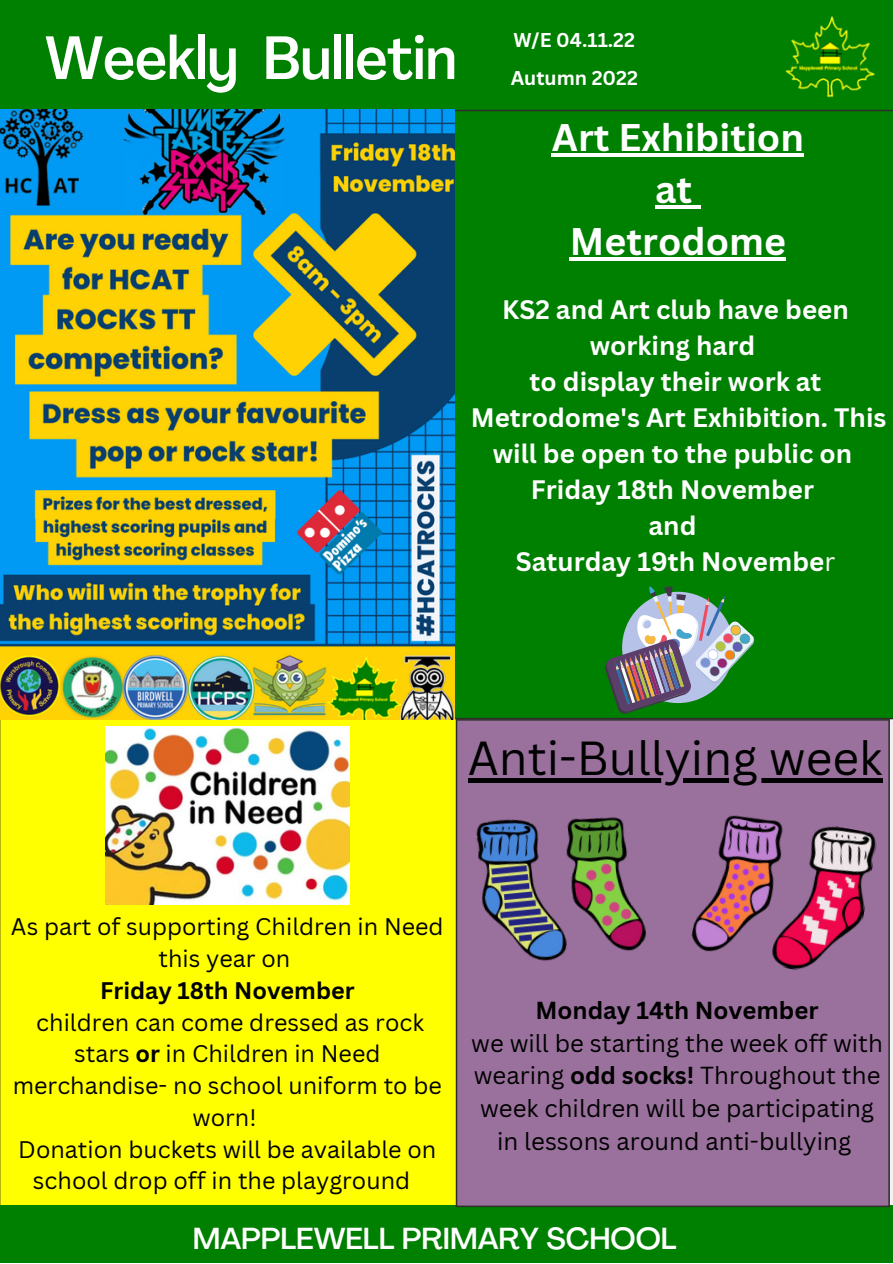
<style>
.page{position:relative;width:893px;height:1264px;background:#fff}
.page>*{position:absolute;margin:0;border:0;box-sizing:border-box;transform-origin:0 0}
.t1{font:500 condensed 60.15px "Agrandir";color:#fff}
.t2{font:46.5px "Canva Sans";color:#000}
.t3{font:700 37.5px/51.8px "Canva Sans";color:#fff;text-align:center}
.t4{font:500 30px "Agrandir";color:#fff}
.t5{font:700 25.95px/36px "Canva Sans";color:#fff;text-align:center}
.t6{font:24px/32.5px "Canva Sans";color:#000;text-align:center}
.t7{font:700 24px "Canva Sans";color:#000}
.t8{font:23.4px/31.8px "Canva Sans";color:#000;text-align:center}
.t9{font:700 23.4px "Canva Sans";color:#000}
.t10{font:700 19.5px/38px "Canva Sans";color:#fff}
.s1{font-weight:400}
.s2{font-weight:700}
</style>
<div class="page">
<div style="left:0;top:0;width:892px;height:110px;background:#008000"></div>
<div style="left:0;top:547px;width:462px;height:658px;background:#ff0"></div>
<hr style="left:0;top:548px;width:1px;height:657px;background:#2e2e2a">
<div style="left:0;top:1204px;width:892px;height:58px;background:#008000"></div>
<div style="left:456px;top:719px;width:433px;height:487px;background:#9a719d"></div>
<hr style="left:455px;top:720px;width:2px;height:485px;background:#2e2e2a">
<hr style="left:888px;top:720px;width:1px;height:485px;background:#2e2e2a">
<hr style="left:457px;top:1205px;width:431px;height:2px;background:#2e2e2a">
<hr style="left:457px;top:719px;width:431px;height:1px;background:#2e2e2a">
<div style="left:448px;top:110px;width:444px;height:608px;background:#008000"></div>
<hr style="left:892px;top:111px;width:1px;height:606px;background:#2e2e2a">
<hr style="left:449px;top:717px;width:443px;height:2px;background:#2e2e2a">
<hr style="left:449px;top:110px;width:443px;height:1px;background:#2e2e2a">
<img style="left:785px;top:16px;width:90px;height:82px">
<img style="left:0;top:110px;width:454px;height:609px">
<svg style="left:605px;top:586px;width:149px;height:128px"></svg>
<img style="left:691px;top:815px;width:186px;height:155px">
<img style="left:455px;top:794px;width:192px;height:186px">
<img style="left:105px;top:727px;width:244px;height:177px">
<hr style="left:552px;top:153px;width:252px;height:4px;background:#fff">
<hr style="left:655px;top:205px;width:37px;height:3px;background:#fff">
<svg style="left:692px;top:205px;width:8px;height:3px"></svg>
<hr style="left:570px;top:257px;width:215px;height:3px;background:#fff">
<hr style="left:467px;top:778px;width:415px;height:4px;background:#000">
<h1 class="t1" style="left:45px;top:34px;width:413px">Weekly Bulletin</h1>
<p class="t10" style="left:510px;top:20px;width:129px">W/E 04.11.22<br>Autumn 2022</p>
<h3 class="t3" style="left:552px;top:111px;width:253px">Art Exhibition at<br>Metrodome</h3>
<p class="t5" style="left:470px;top:291px;width:417px">KS2 and Art club have been working hard<br>to display their work at<br>Metrodome's Art Exhibition. This will be open to the public on<br>Friday 18th November<br>and<br>Saturday 19th Novembe<span class="s1">r</span></p>
<h2 class="t2" style="left:467px;top:725px;width:416px">Anti-Bullying week</h2>
<p class="t8" style="left:11px;top:910px;width:434px">As part of supporting Children in Need this year on</p>
<p class="t9" style="left:100px;top:973px;width:256px">Friday 18th November</p>
<p class="t8" style="left:13px;top:1005px;width:430px">children can come dressed as rock stars <span class="s2">or</span> in Children in Need merchandise- no school uniform to be worn!<br>Donation buckets will be available on school drop off in the playground</p>
<p class="t4" style="left:193px;top:1226px;width:485px">MAPPLEWELL PRIMARY SCHOOL</p>
<p class="t7" style="left:535px;top:993px;width:284px">Monday 14th November</p>
<p class="t6" style="left:471px;top:1026px;width:413px">we will be starting the week off with wearing <span class="s2">odd socks!</span> Throughout the week children will be participating in lessons around anti-bullying</p>
</div>
